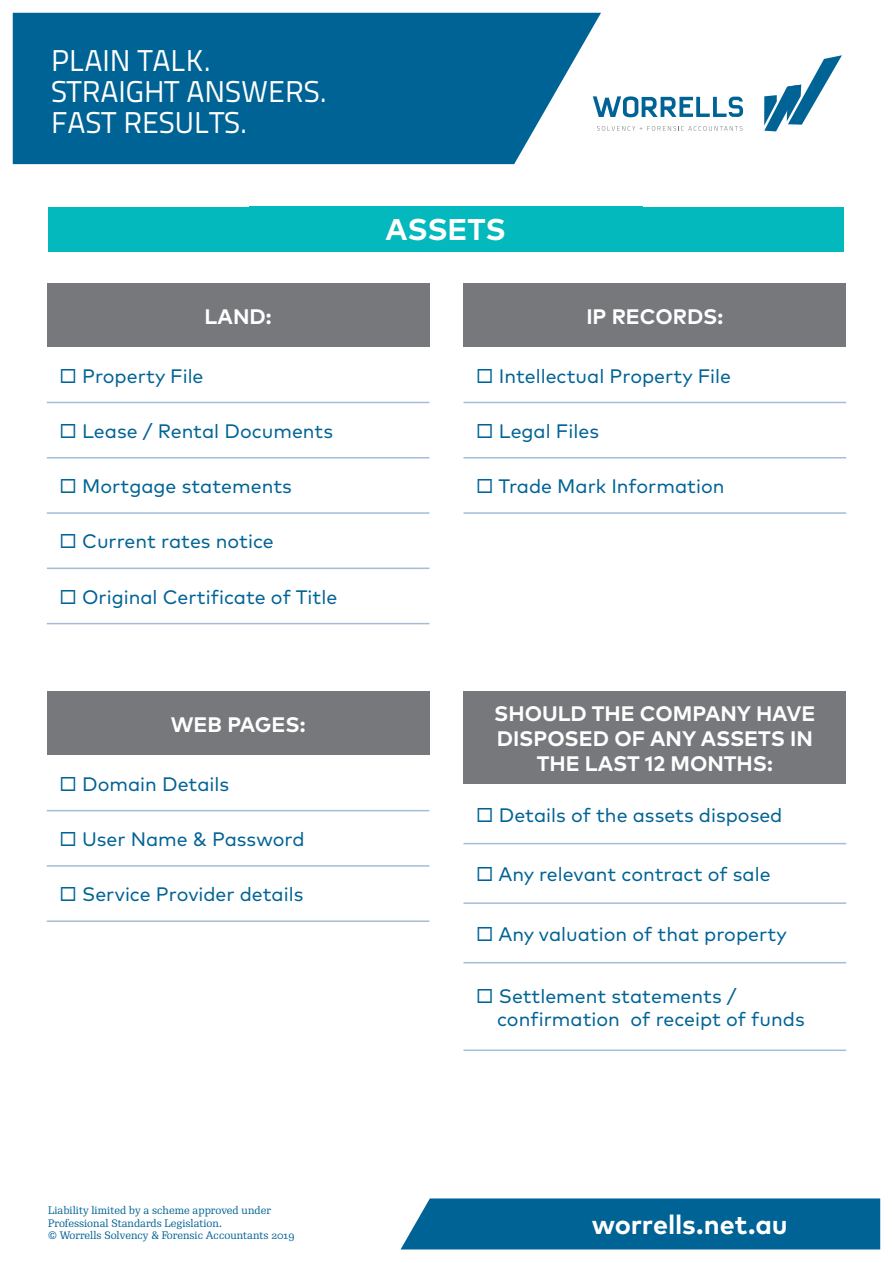
<style>
.page{position:relative;width:893px;height:1263px;background:#fff}
.page>*{position:absolute;margin:0;border:0;box-sizing:border-box;transform-origin:0 0}
.t1{font:30px/31.2px "Titillium Text 22 L";color:#fff}
.SUBHEADING{font:700 30px "Mark Pro";letter-spacing:-.005em;color:#fff}
.t2{font:700 27px "Mark Pro";letter-spacing:-.005em;color:#fff}
.PARA{font:700 21px/25.2px "Mark Pro";color:#fff;text-align:center}
.PARA-2{font:19.5px "Mark Pro";color:#006395}
.t3{font:10.5px/12.6px "Re Public Std";color:#006395}
</style>
<div class="page">
<div style="left:401px;top:1198px;width:479px;height:51px;background:#006395"></div>
<svg style="left:13px;top:13px;width:588px;height:151px;background:#126e9c"></svg>
<svg style="left:764px;top:55px;width:78px;height:76px"></svg>
<svg style="left:597px;top:126px;width:145px;height:5px"></svg>
<svg style="left:593px;top:96px;width:150px;height:21px"></svg>
<div style="left:47px;top:283px;width:382px;height:64px;background:#76787b"></div>
<hr style="left:47px;top:402px;width:382px;height:1px;background:#a3bdd6">
<hr style="left:47px;top:457px;width:382px;height:1px;background:#a3bdd6">
<hr style="left:47px;top:512px;width:382px;height:2px;background:#a3bdd6">
<hr style="left:47px;top:568px;width:382px;height:1px;background:#a3bdd6">
<hr style="left:47px;top:623px;width:382px;height:1px;background:#a3bdd6">
<div style="left:463px;top:691px;width:383px;height:93px;background:#76787b"></div>
<hr style="left:463px;top:843px;width:383px;height:1px;background:#a3bdd6">
<hr style="left:463px;top:902px;width:383px;height:2px;background:#a3bdd6">
<hr style="left:463px;top:962px;width:383px;height:1px;background:#a3bdd6">
<hr style="left:463px;top:1049px;width:383px;height:2px;background:#a3bdd6">
<div style="left:47px;top:691px;width:382px;height:64px;background:#76787b"></div>
<hr style="left:47px;top:810px;width:382px;height:1px;background:#a3bdd6">
<hr style="left:47px;top:865px;width:382px;height:2px;background:#a3bdd6">
<hr style="left:47px;top:920px;width:382px;height:2px;background:#a3bdd6">
<div style="left:463px;top:283px;width:383px;height:64px;background:#76787b"></div>
<hr style="left:463px;top:402px;width:383px;height:1px;background:#a3bdd6">
<hr style="left:463px;top:457px;width:383px;height:1px;background:#a3bdd6">
<hr style="left:463px;top:512px;width:383px;height:2px;background:#a3bdd6">
<div style="left:49px;top:207px;width:795px;height:44px;background:#03b9bd"></div>
<div style="left:249px;top:206px;width:394px;height:45px;background:#03b9bd"></div>
<h1 class="t1" style="left:51px;top:29px;width:278px">PLAIN TALK.<br>STRAIGHT ANSWERS.<br>FAST RESULTS.</h1>
<h1 class="t1" style="left:51px;top:43px;width:278px">PLAIN TALK.<br>STRAIGHT ANSWERS.<br>FAST RESULTS.</h1>
<p class="PARA" style="left:205px;top:302px;width:69px">LAND:</p>
<p class="PARA-2" style="left:60px;top:361px;width:146px">◻ Property File</p>
<p class="PARA-2" style="left:60px;top:416px;width:275px">◻ Lease / Rental Documents</p>
<p class="PARA-2" style="left:60px;top:471px;width:234px">◻ Mortgage statements</p>
<p class="PARA-2" style="left:60px;top:527px;width:216px">◻ Current rates notice</p>
<p class="PARA-2" style="left:60px;top:582px;width:279px">◻ Original Certificate of Title</p>
<p class="PARA" style="left:171px;top:710px;width:136px">WEB PAGES:</p>
<p class="PARA-2" style="left:60px;top:769px;width:171px">◻ Domain Details</p>
<p class="PARA-2" style="left:60px;top:824px;width:247px">◻ User Name &amp; Password</p>
<p class="PARA-2" style="left:60px;top:880px;width:245px">◻ Service Provider details</p>
<p class="SUBHEADING" style="left:386px;top:207px;width:122px">ASSETS</p>
<p class="PARA" style="left:586px;top:302px;width:138px">IP RECORDS:</p>
<p class="PARA-2" style="left:476px;top:361px;width:256px">◻ Intellectual Property File</p>
<p class="PARA-2" style="left:476px;top:416px;width:124px">◻ Legal Files</p>
<p class="PARA-2" style="left:476px;top:471px;width:250px">◻ Trade Mark Information</p>
<p class="PARA" style="left:494px;top:699px;width:323px">SHOULD THE COMPANY HAVE<br>DISPOSED OF ANY ASSETS IN<br>THE LAST 12 MONTHS:</p>
<p class="PARA-2" style="left:476px;top:800px;width:308px">◻ Details of the assets disposed</p>
<p class="PARA-2" style="left:476px;top:859px;width:296px">◻ Any relevant contract of sale</p>
<p class="PARA-2" style="left:476px;top:919px;width:312px">◻ Any valuation of that property</p>
<p class="PARA-2" style="left:476px;top:981px;width:262px">◻ Settlement statements /</p>
<p class="PARA-2" style="left:497px;top:1004px;width:309px">confirmation of receipt of funds</p>
<p class="t3" style="left:48px;top:1204px;width:248px">Liability limited by a scheme approved under<br>Professional Standards Legislation.<br>© Worrells Solvency &amp; Forensic Accountants 2019</p>
<h2 class="t2" style="left:592px;top:1204px;width:197px">worrells.net.au</h2>
</div>
